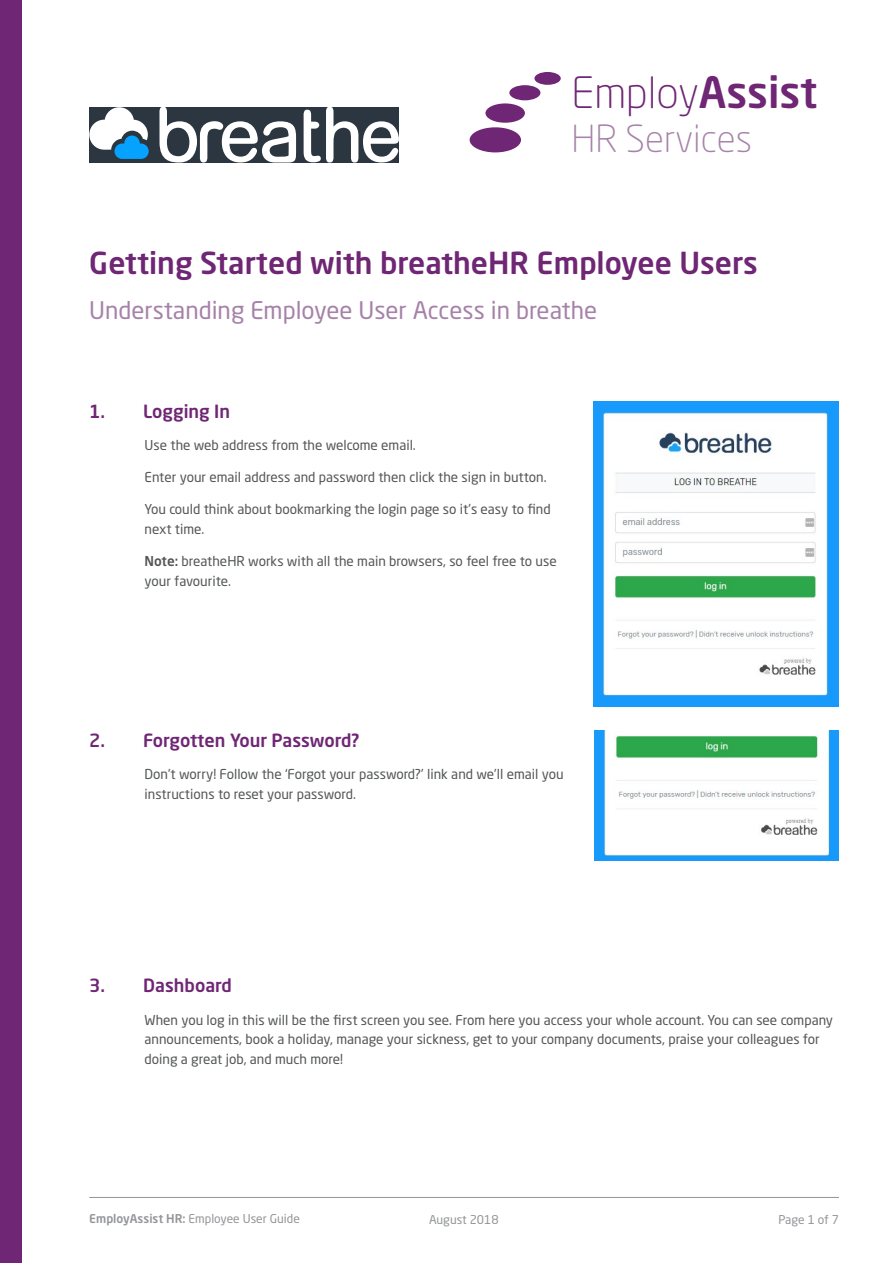
<style>
.page{position:relative;width:893px;height:1263px;background:#fff}
.page>*{position:absolute;margin:0;border:0;box-sizing:border-box;transform-origin:0 0}
.t1{font:300 42.75px "Neo Sans Std";color:#6f2674}
.t2{font:300 36.9px "Neo Sans Std";color:#a682a9}
.t3{font:500 30px "Neo Sans Std";color:#6f2674}
.t4{font:24px "Neo Sans Std";color:#a682a9}
.t5{font:500 18px "Neo Sans Std";color:#6f2674}
.t6{font:13.5px/19.5px "Neo Sans Std";color:#545755}
.t7{font:12px "Neo Sans Std";color:#939598}
.s1{font-weight:500}
</style>
<div class="page">
<hr style="left:89px;top:1197px;width:750px;height:1px;background:#939598">
<div style="left:0;top:0;width:21px;height:1263px;background:#6f2674"></div>
<div style="left:470px;top:127px;width:51px;height:25px;background:#6f2674;border-radius:50%"></div>
<div style="left:509px;top:85px;width:31px;height:15px;background:#6f2674;border-radius:50%"></div>
<div style="left:485px;top:103px;width:40px;height:20px;background:#6f2674;border-radius:50%"></div>
<div style="left:534px;top:72px;width:27px;height:13px;background:#6f2674;border-radius:50%"></div>
<svg style="left:89px;top:107px;width:310px;height:56px"></svg>
<img style="left:593px;top:402px;width:246px;height:305px">
<img style="left:595px;top:730px;width:244px;height:131px">
<h1 class="t1" style="left:572px;top:67px;width:247px">Employ<span class="s1">Assist</span></h1>
<h2 class="t2" style="left:572px;top:117px;width:182px">HR Services</h2>
<h3 class="t3" style="left:89px;top:244px;width:670px">Getting Started with breatheHR Employee Users</h3>
<h3 class="t4" style="left:89px;top:296px;width:509px">Understanding Employee User Access in breathe</h3>
<h3 class="t5" style="left:89px;top:400px;width:142px">1. Logging In</h3>
<p class="t6" style="left:145px;top:435px;width:273px">Use the web address from the welcome email.</p>
<p class="t6" style="left:145px;top:467px;width:403px">Enter your email address and password then click the sign in button.</p>
<p class="t6" style="left:145px;top:499px;width:408px">You could think about bookmarking the login page so it’s easy to find next time.</p>
<p class="t6" style="left:145px;top:551px;width:414px"><span class="s1">Note:</span> breatheHR works with all the main browsers, so feel free to use your favourite.</p>
<h3 class="t5" style="left:89px;top:729px;width:272px">2. Forgotten Your Password?</h3>
<p class="t6" style="left:145px;top:764px;width:420px">Don’t worry! Follow the ‘Forgot your password?’ link and we’ll email you instructions to reset your password.</p>
<h3 class="t5" style="left:89px;top:974px;width:144px">3. Dashboard</h3>
<p class="t6" style="left:145px;top:1010px;width:690px">When you log in this will be the first screen you see. From here you access your whole account. You can see company announcements, book a holiday, manage your sickness, get to your company documents, praise your colleagues for doing a great job, and much more!</p>
<p class="t7" style="left:89px;top:1211px;width:212px"><span class="s1">EmployAssist HR:</span> Employee User Guide</p>
<p class="t7" style="left:429px;top:1212px;width:71px">August 2018</p>
<p class="t7" style="left:778px;top:1212px;width:62px">Page 1 of 7</p>
</div>
